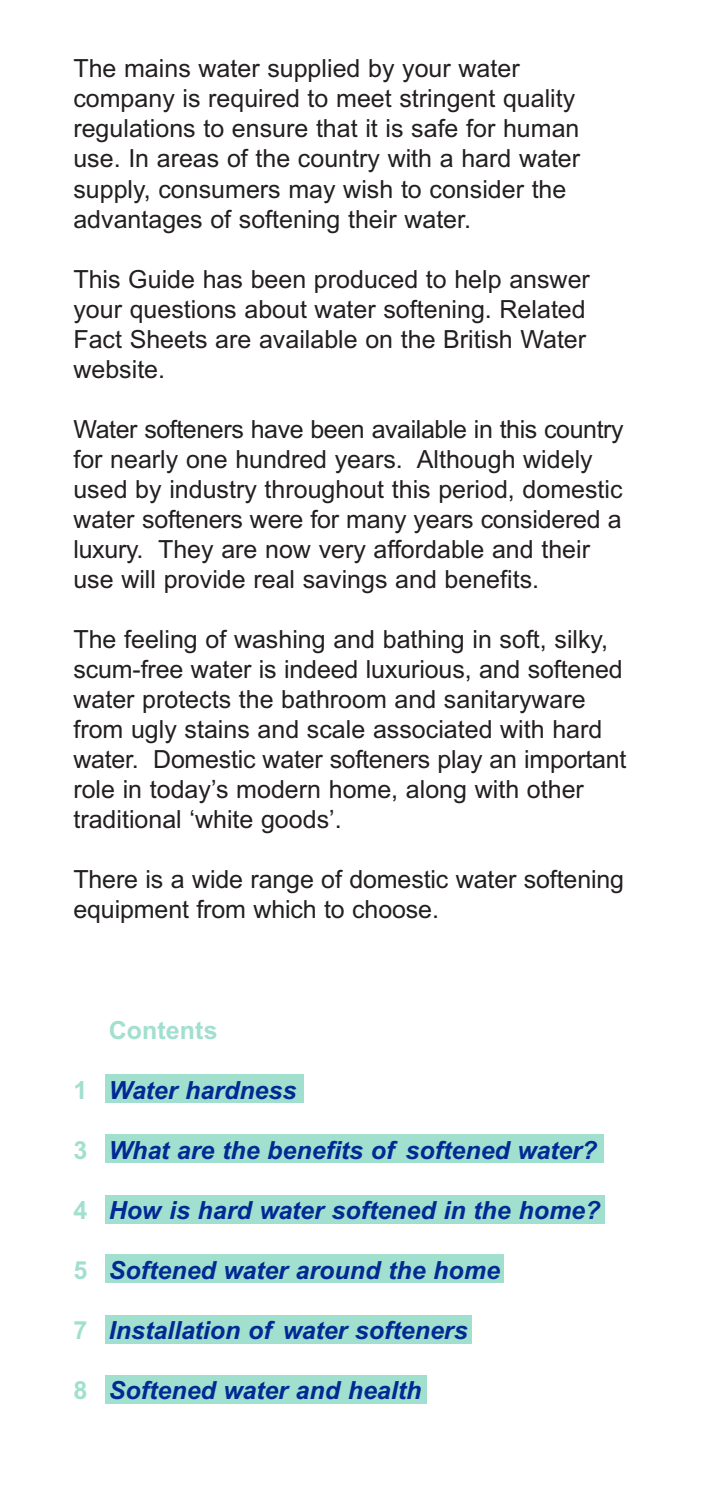
<style>
.page{position:relative;width:702px;height:1489px;background:#fff}
.page>*{position:absolute;margin:0;border:0;box-sizing:border-box;transform-origin:0 0}
.t1{font:25px/30px "Arial";color:#231f20}
.t2{font:italic 700 25px "Arial";color:#002994}
.t3{font:700 25px "Arial";color:#a1dfce}
.s1{font-style:normal;color:#a1dfce}
</style>
<div class="page">
<div style="left:105px;top:1074px;width:198px;height:28px;background:#a1dfce"></div>
<div style="left:105px;top:1134px;width:498px;height:28px;background:#a1dfce"></div>
<div style="left:105px;top:1194px;width:499px;height:29px;background:#a1dfce"></div>
<div style="left:105px;top:1254px;width:399px;height:28px;background:#a1dfce"></div>
<div style="left:105px;top:1314px;width:367px;height:29px;background:#a1dfce"></div>
<div style="left:105px;top:1375px;width:321px;height:28px;background:#a1dfce"></div>
<p class="t1" style="left:73px;top:56px;width:508px">The mains water supplied by your water company is required to meet stringent quality regulations to ensure that it is safe for human use. In areas of the country with a hard water supply, consumers may wish to consider the advantages of softening their water.</p>
<p class="t1" style="left:73px;top:266px;width:518px">This Guide has been produced to help answer your questions about water softening. Related Fact Sheets are available on the British Water website.</p>
<p class="t1" style="left:73px;top:416px;width:551px">Water softeners have been available in this country for nearly one hundred years. Although widely used by industry throughout this period, domestic water softeners were for many years considered a luxury. They are now very affordable and their use will provide real savings and benefits.</p>
<p class="t1" style="left:73px;top:626px;width:554px">The feeling of washing and bathing in soft, silky, scum-free water is indeed luxurious, and softened water protects the bathroom and sanitaryware from ugly stains and scale associated with hard water. Domestic water softeners play an important role in today’s modern home, along with other traditional ‘white goods’.</p>
<p class="t1" style="left:73px;top:866px;width:552px">There is a wide range of domestic water softening equipment from which to choose.</p>
<p class="t3" style="left:109px;top:1020px;width:110px">Contents</p>
<p class="t2" style="left:73px;top:1080px;width:224px"><span class="s1">1</span> Water hardness</p>
<p class="t2" style="left:73px;top:1140px;width:525px"><span class="s1">3</span> What are the benefits of softened water?</p>
<p class="t2" style="left:73px;top:1200px;width:528px"><span class="s1">4</span> How is hard water softened in the home?</p>
<p class="t2" style="left:73px;top:1260px;width:428px"><span class="s1">5</span> Softened water around the home</p>
<p class="t2" style="left:73px;top:1320px;width:395px"><span class="s1">7</span> Installation of water softeners</p>
<p class="t2" style="left:73px;top:1380px;width:349px"><span class="s1">8</span> Softened water and health</p>
</div>
